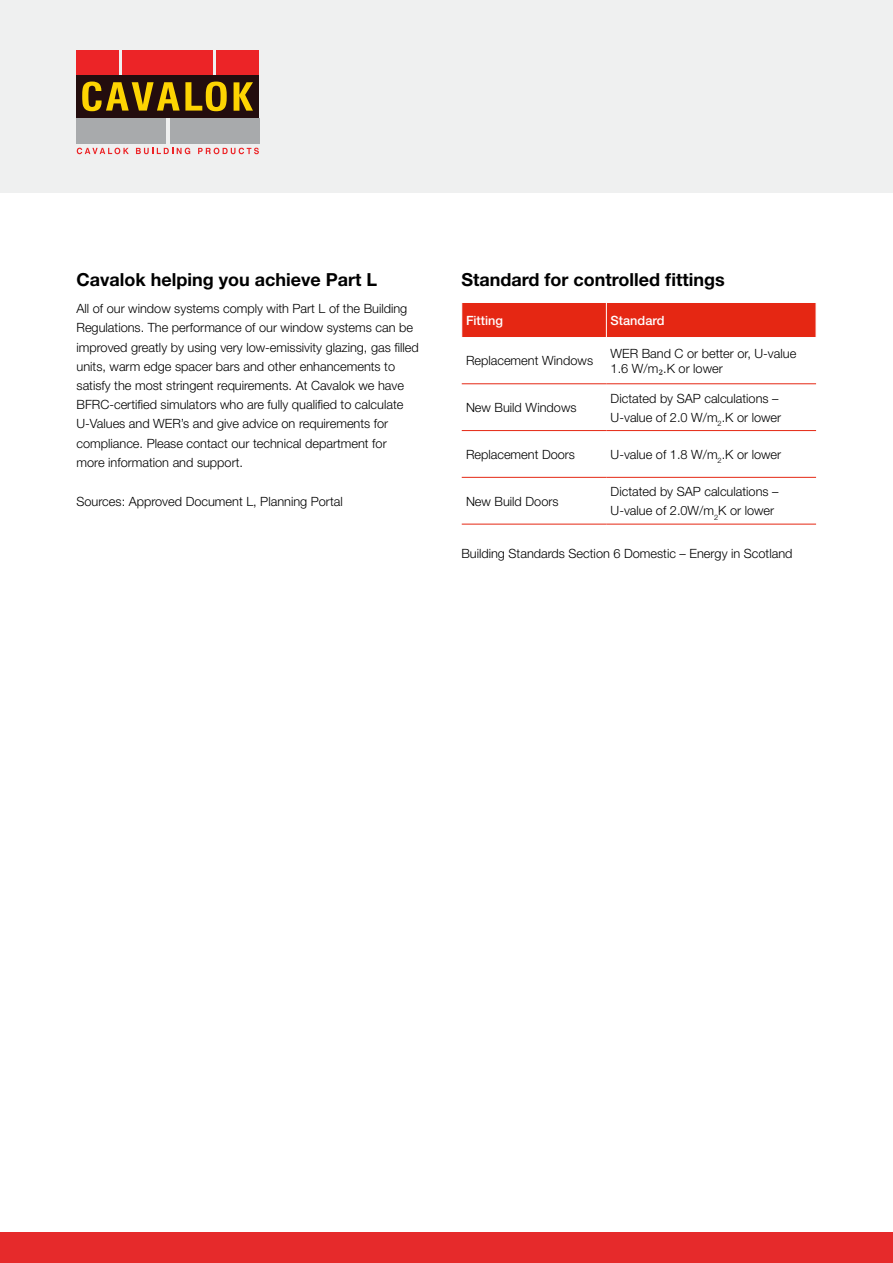
<style>
.page{position:relative;width:893px;height:1263px;background:#fff}
.page>*{position:absolute;margin:0;border:0;box-sizing:border-box;transform-origin:0 0}
.t1{font:700 18px "Helvetica Neue";color:#000}
.t2{font:300 12.75px/19.2px "Helvetica Neue";color:#000}
.t3{font:500 12.75px "Helvetica Neue";color:#fff}
.s1{font-family:"Cambria";font-weight:400;font-size:12px}
</style>
<div class="page">
<div style="left:462px;top:303px;width:354px;height:34px;background:#e52713"></div>
<hr style="left:606px;top:303px;width:1px;height:34px;background:#fff">
<hr style="left:462px;top:383px;width:144px;height:1px;background:#e52713">
<hr style="left:606px;top:383px;width:210px;height:1px;background:#e52713">
<hr style="left:462px;top:430px;width:144px;height:1px;background:#e52713">
<hr style="left:606px;top:430px;width:210px;height:1px;background:#e52713">
<hr style="left:462px;top:477px;width:144px;height:1px;background:#e52713">
<hr style="left:606px;top:477px;width:210px;height:1px;background:#e52713">
<hr style="left:462px;top:524px;width:144px;height:1px;background:#e52713">
<hr style="left:606px;top:524px;width:210px;height:1px;background:#e52713">
<div style="left:0;top:1233px;width:893px;height:30px;background:#e62a2b"></div>
<div style="left:0;top:0;width:893px;height:193px;background:#eff0f0"></div>
<div style="left:77px;top:118px;width:89px;height:25px;background:#a8aaac"></div>
<div style="left:170px;top:118px;width:89px;height:25px;background:#a8aaac"></div>
<div style="left:77px;top:50px;width:42px;height:26px;background:#ec2427"></div>
<div style="left:123px;top:50px;width:90px;height:26px;background:#ec2427"></div>
<div style="left:216px;top:50px;width:43px;height:26px;background:#ec2427"></div>
<div style="left:77px;top:76px;width:182px;height:42px;background:#230d0e"></div>
<svg style="left:82px;top:82px;width:145px;height:29px"></svg>
<svg style="left:234px;top:82px;width:19px;height:29px"></svg>
<svg style="left:77px;top:148px;width:52px;height:6px"></svg>
<svg style="left:136px;top:148px;width:54px;height:6px"></svg>
<svg style="left:198px;top:148px;width:61px;height:6px"></svg>
<h1 class="t1" style="left:77px;top:269px;width:302px">Cavalok helping you achieve Part L</h1>
<p class="t2" style="left:77px;top:299px;width:344px">All of our window systems comply with Part L of the Building Regulations. The performance of our window systems can be improved greatly by using very low-emissivity glazing, gas filled units, warm edge spacer bars and other enhancements to satisfy the most stringent requirements. At Cavalok we have BFRC-certified simulators who are fully qualified to calculate U-Values and WER’s and give advice on requirements for compliance. Please contact our technical department for<br>more information and support.</p>
<p class="t2" style="left:77px;top:491px;width:268px">Sources: Approved Document L, Planning Portal</p>
<h1 class="t1" style="left:461px;top:269px;width:265px">Standard for controlled fittings</h1>
<p class="t3" style="left:466px;top:313px;width:39px">Fitting</p>
<p class="t3" style="left:611px;top:313px;width:55px">Standard</p>
<p class="t2" style="left:466px;top:351px;width:129px">Replacement Windows</p>
<p class="t2" style="left:611px;top:345px;width:187px;line-height:15.3px">WER Band C or better or, U-value<br>1.6 W/m<span class="s1">₂</span>.K or lower</p>
<p class="t2" style="left:466px;top:398px;width:112px">New Build Windows</p>
<p class="t2" style="left:611px;top:388px;width:172px">Dictated by SAP calculations –<br>U-value of 2.0 W/m<sub>2</sub>.K or lower</p>
<p class="t2" style="left:466px;top:445px;width:111px">Replacement Doors</p>
<p class="t2" style="left:611px;top:445px;width:172px">U-value of 1.8 W/m<sub>2</sub>.K or lower</p>
<p class="t2" style="left:466px;top:491px;width:94px">New Build Doors</p>
<p class="t2" style="left:611px;top:482px;width:169px">Dictated by SAP calculations –<br>U-value of 2.0W/m<sub>2</sub>K or lower</p>
<p class="t2" style="left:461px;top:543px;width:333px">Building Standards Section 6 Domestic – Energy in Scotland</p>
</div>
